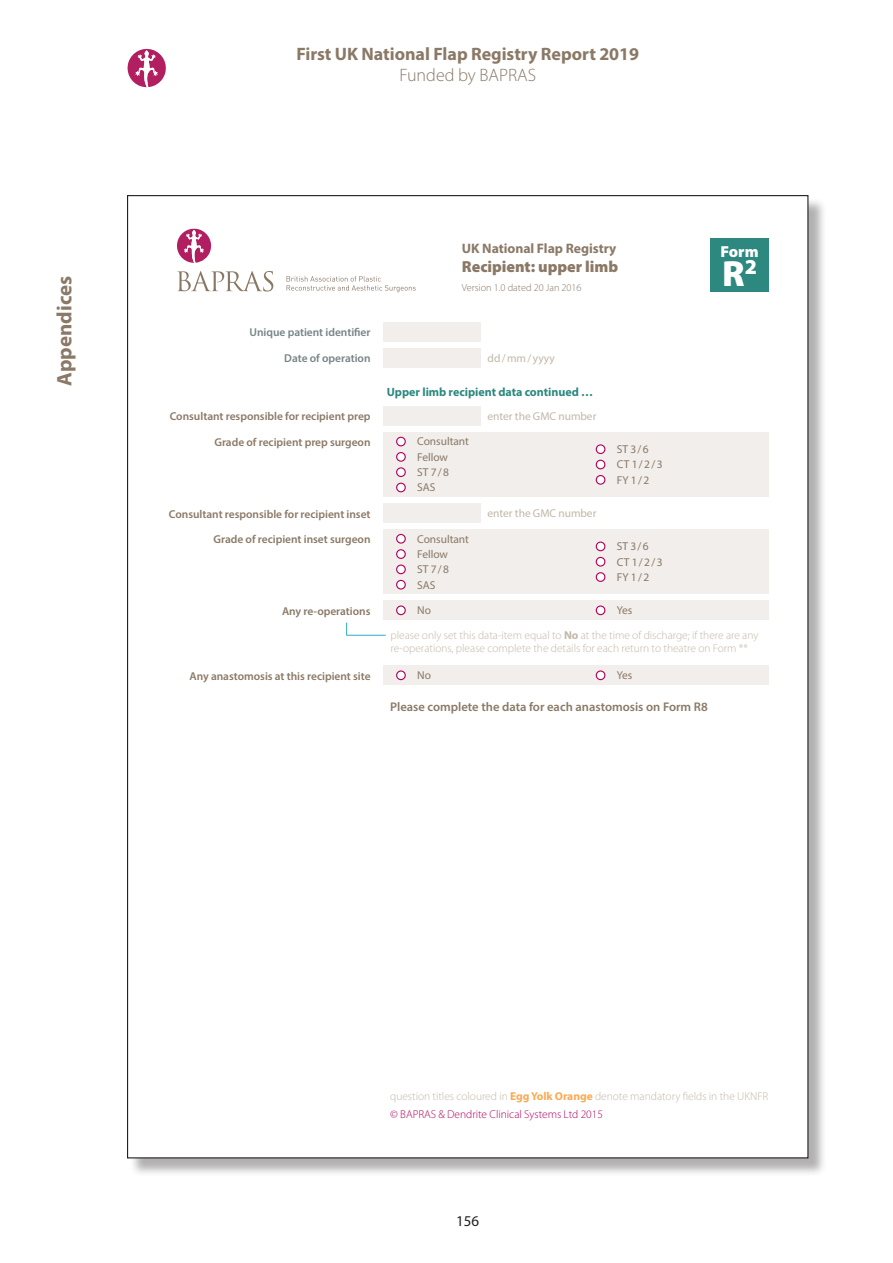
<style>
.page{position:relative;width:893px;height:1263px;background:#fff}
.page>*{position:absolute;margin:0;border:0;box-sizing:border-box;transform-origin:0 0}
.t1{font:900 36.6px "Myriad Pro";color:#fff}
.t2{font:700 21px "Myriad Pro";color:#8a7966}
.t3{font:700 18px "Myriad Pro";color:#8a7966}
.t4{font:300 18px "Myriad Pro";color:#8a7966}
.t5{font:900 16.05px "Myriad Pro";color:#8a7966}
.t6{font:900 16.05px "Myriad Pro";color:#fff}
.t7{font:15px "Myriad Pro";color:#231f20}
.t8{font:700 13.65px "Myriad Pro";color:#8a7966}
.t9{font:600 12.6px "Myriad Pro";color:#8a7966}
.t10{font:700 12px "Myriad Pro";color:#2d887f}
.t11{font:300 11.4px/24.3px "Myriad Pro";color:#c2b7a9}
.t12{font:600 11.4px "Myriad Pro";color:#8a7966}
.t13{font:11.4px/15.3px "Myriad Pro";color:#8a7966}
.t14{font:11.4px "Myriad Pro";color:#c2b7a9}
.t15{font:600 11.4px "Myriad Pro";color:#778385}
.t16{font:300 11.4px "Myriad Pro";color:#b1015c}
.t17{font:300 10.35px "Myriad Pro";color:#8a7966}
.s1{font-weight:400;color:#8a7966}
.s2{font-weight:700}
.s3{font-weight:700;color:#f9aa55}
</style>
<div class="page">
<svg style="left:128px;top:49px;width:38px;height:38px"></svg>
<div style="left:129px;top:197px;width:698px;height:980px;background:#231f20;opacity:.35"></div>
<div style="left:128px;top:196px;width:680px;height:962px;background:#fff"></div>
<svg style="left:287px;top:276px;width:129px;height:16px"></svg>
<svg style="left:177px;top:271px;width:96px;height:21px"></svg>
<svg style="left:177px;top:228px;width:35px;height:35px"></svg>
<div style="left:383px;top:322px;width:98px;height:19px;background:#f1eeeb"></div>
<div style="left:383px;top:348px;width:98px;height:19px;background:#f1eeeb"></div>
<div style="left:383px;top:406px;width:98px;height:20px;background:#f1eeeb"></div>
<div style="left:383px;top:503px;width:98px;height:20px;background:#f1eeeb"></div>
<div style="left:383px;top:432px;width:386px;height:65px;background:#f1eeeb"></div>
<div style="left:397px;top:437px;width:8px;height:9px;background:#fff;border-radius:50%"></div>
<div style="left:396px;top:437px;width:10px;height:9px;border:1px solid #b1015c;border-radius:50%"></div>
<div style="left:397px;top:453px;width:8px;height:8px;background:#fff;border-radius:50%"></div>
<div style="left:396px;top:452px;width:10px;height:10px;border:1px solid #b1015c;border-radius:50%"></div>
<div style="left:397px;top:468px;width:8px;height:8px;background:#fff;border-radius:50%"></div>
<div style="left:396px;top:467px;width:10px;height:10px;border:1px solid #b1015c;border-radius:50%"></div>
<div style="left:397px;top:483px;width:8px;height:9px;background:#fff;border-radius:50%"></div>
<div style="left:396px;top:483px;width:10px;height:9px;border:1px solid #b1015c;border-radius:50%"></div>
<div style="left:596px;top:445px;width:9px;height:8px;background:#fff;border-radius:50%"></div>
<div style="left:596px;top:444px;width:9px;height:10px;border:1px solid #b1015c;border-radius:50%"></div>
<div style="left:596px;top:460px;width:9px;height:9px;background:#fff;border-radius:50%"></div>
<div style="left:596px;top:460px;width:9px;height:9px;border:1px solid #b1015c;border-radius:50%"></div>
<div style="left:596px;top:476px;width:9px;height:8px;background:#fff;border-radius:50%"></div>
<div style="left:596px;top:475px;width:9px;height:10px;border:1px solid #b1015c;border-radius:50%"></div>
<div style="left:383px;top:529px;width:386px;height:65px;background:#f1eeeb"></div>
<div style="left:397px;top:534px;width:8px;height:9px;background:#fff;border-radius:50%"></div>
<div style="left:396px;top:534px;width:10px;height:10px;border:1px solid #b1015c;border-radius:50%"></div>
<div style="left:397px;top:550px;width:8px;height:8px;background:#fff;border-radius:50%"></div>
<div style="left:396px;top:549px;width:10px;height:10px;border:1px solid #b1015c;border-radius:50%"></div>
<svg style="left:397px;top:565px;width:8px;height:9px"></svg>
<div style="left:396px;top:564px;width:10px;height:10px;border:1px solid #b1015c;border-radius:50%"></div>
<div style="left:397px;top:580px;width:8px;height:9px;background:#fff;border-radius:50%"></div>
<div style="left:396px;top:580px;width:10px;height:9px;border:1px solid #b1015c;border-radius:50%"></div>
<div style="left:596px;top:542px;width:9px;height:9px;background:#fff;border-radius:50%"></div>
<div style="left:596px;top:541px;width:9px;height:10px;border:1px solid #b1015c;border-radius:50%"></div>
<div style="left:596px;top:557px;width:9px;height:9px;background:#fff;border-radius:50%"></div>
<div style="left:596px;top:557px;width:9px;height:10px;border:1px solid #b1015c;border-radius:50%"></div>
<div style="left:596px;top:573px;width:9px;height:8px;background:#fff;border-radius:50%"></div>
<div style="left:596px;top:572px;width:9px;height:10px;border:1px solid #b1015c;border-radius:50%"></div>
<div style="left:383px;top:601px;width:386px;height:19px;background:#f1eeeb"></div>
<div style="left:397px;top:606px;width:8px;height:9px;background:#fff;border-radius:50%"></div>
<div style="left:396px;top:605px;width:10px;height:10px;border:1px solid #b1015c;border-radius:50%"></div>
<div style="left:596px;top:606px;width:9px;height:9px;background:#fff;border-radius:50%"></div>
<div style="left:596px;top:605px;width:9px;height:10px;border:1px solid #b1015c;border-radius:50%"></div>
<svg style="left:346px;top:622px;width:40px;height:14px"></svg>
<div style="left:383px;top:666px;width:386px;height:19px;background:#f1eeeb"></div>
<div style="left:397px;top:671px;width:8px;height:9px;background:#fff;border-radius:50%"></div>
<div style="left:396px;top:670px;width:10px;height:10px;border:1px solid #b1015c;border-radius:50%"></div>
<div style="left:596px;top:671px;width:9px;height:9px;background:#fff;border-radius:50%"></div>
<div style="left:596px;top:670px;width:9px;height:10px;border:1px solid #b1015c;border-radius:50%"></div>
<div style="left:710px;top:239px;width:59px;height:53px;background:#2d887f"></div>
<h2 class="t2" style="left:51px;top:386px;width:111px;rotate:-90deg">Appendices</h2>
<h3 class="t3" style="left:296px;top:42px;width:344px">First UK National Flap Registry Report 2019</h3>
<h3 class="t4" style="left:400px;top:64px;width:138px">Funded by BAPRAS</h3>
<p class="t8" style="left:462px;top:239px;width:156px">UK National Flap Registry</p>
<h3 class="t5" style="left:462px;top:256px;width:158px">Recipient: upper limb</h3>
<p class="t17" style="left:462px;top:281px;width:121px">Version 1.0 dated 20 Jan 2016</p>
<p class="t15" style="left:249px;top:325px;width:123px">Unique patient identifier</p>
<p class="t15" style="left:284px;top:351px;width:88px">Date of operation</p>
<p class="t14" style="left:488px;top:351px;width:69px">dd/mm/ yyyy</p>
<p class="t10" style="left:387px;top:385px;width:208px">Upper limb recipient data continued …</p>
<p class="t12" style="left:170px;top:409px;width:202px">Consultant responsible for recipient prep</p>
<p class="t14" style="left:488px;top:409px;width:110px">enter the GMC number</p>
<p class="t12" style="left:214px;top:435px;width:158px">Grade of recipient prep surgeon</p>
<p class="t13" style="left:417px;top:434px;width:53px">Consultant<br>Fellow<br>ST 7/8<br>SAS</p>
<p class="t13" style="left:617px;top:441px;width:47px">ST 3/6<br>CT 1/2/3<br>FY 1/2</p>
<p class="t12" style="left:169px;top:506px;width:203px">Consultant responsible for recipient inset</p>
<p class="t14" style="left:488px;top:507px;width:110px">enter the GMC number</p>
<p class="t12" style="left:213px;top:532px;width:159px">Grade of recipient inset surgeon</p>
<p class="t13" style="left:417px;top:531px;width:53px">Consultant<br>Fellow<br>ST 7/8<br>SAS</p>
<p class="t13" style="left:617px;top:539px;width:47px">ST 3/6<br>CT 1/2/3<br>FY 1/2</p>
<h3 class="t6" style="left:720px;top:241px;width:40px">Form</h3>
<h1 class="t1" style="left:722px;top:249px;width:36px">R<sup>2</sup></h1>
<p class="t12" style="left:282px;top:604px;width:90px">Any re-operations</p>
<p class="t13" style="left:417px;top:602px;width:15px">No</p>
<p class="t11" style="left:390px;top:598px;width:369px;text-indent:226px"><span class="s1">Yes<br></span>please only set this data-item equal to <span class="s2">No</span> at the time of discharge; if there are any</p>
<p class="t11" style="left:390px;top:636px;width:359px">re-operations, please complete the details for each return to theatre on Form **</p>
<p class="t12" style="left:190px;top:669px;width:183px">Any anastomosis at this recipient site</p>
<p class="t13" style="left:417px;top:667px;width:15px">No</p>
<p class="t13" style="left:617px;top:667px;width:17px">Yes</p>
<p class="t9" style="left:390px;top:699px;width:319px">Please complete the data for each anastomosis on Form R8</p>
<p class="t11" style="left:390px;top:1083px;width:380px">question titles coloured in <span class="s3">Egg Yolk Orange</span> denote mandatory fields in the UKNFR</p>
<p class="t16" style="left:390px;top:1108px;width:214px">© BAPRAS &amp; Dendrite Clinical Systems Ltd 2015</p>
<h3 class="t7" style="left:456px;top:1212px;width:25px">156</h3>
</div>
